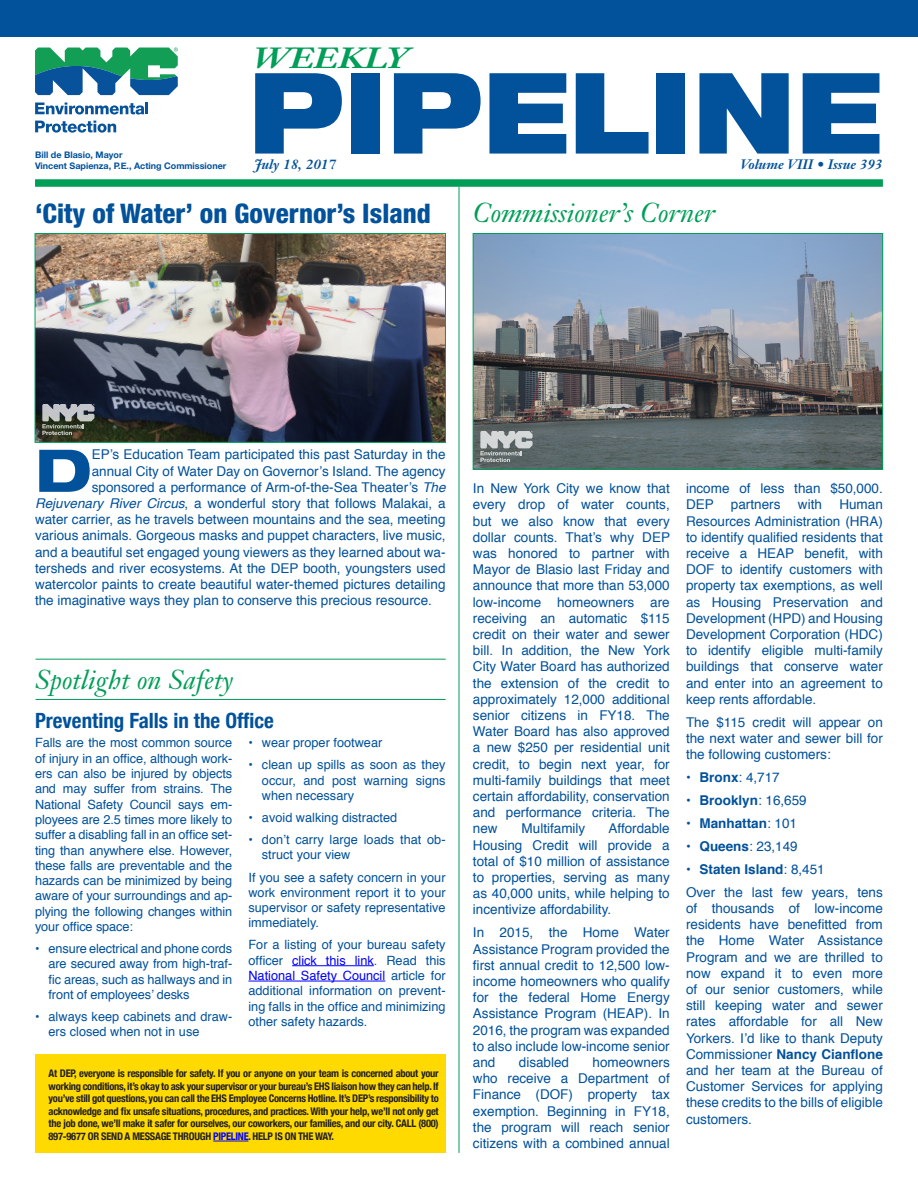
<style>
.page{position:relative;width:918px;height:1188px;background:#fff}
.page>*{position:absolute;margin:0;border:0;box-sizing:border-box;transform-origin:0 0}
.t1{font:900 expanded 112.5px "Helvetica Neue";color:#01519b;scale:.9 1}
.body{font:800 expanded 58.95px "Helvetica Neue";color:#01519b}
.t2{font:italic 700 28.8px "Janson Text";color:#009e57;scale:1.25 1}
.t3{font:italic 27px "Janson Text";color:#009e57}
.body-2{font:800 condensed 27px "Helvetica Neue";color:#01519b}
.body-3{font:700 condensed 21px "Helvetica Neue";color:#01519b}
.body-4{font:13.5px/16.2px "Helvetica";color:#01519b;text-align:justify}
.body-5{font:700 13.5px "Helvetica";color:#01519b}
.t4{font:italic 700 13.5px "Janson Text";color:#01519b}
.body-6{font:12.75px/15.3px "Helvetica";color:#01519b;text-align:justify}
.t5{font:700 condensed 10.5px/12.6px "Helvetica Neue";letter-spacing:-.025em;color:#231f20;text-align:justify}
.t6{font:700 9px "Helvetica Neue";color:#01519b}
.s1{font-style:italic}
.s2{color:#00f}
.s3{font-weight:700}
.s4{font-weight:400}
</style>
<div class="page">
<div style="left:36px;top:1054px;width:410px;height:99px;background:#ffda01"></div>
<svg style="left:35px;top:103px;width:113px;height:12px"></svg>
<svg style="left:35px;top:121px;width:81px;height:12px"></svg>
<svg style="left:35px;top:48px;width:143px;height:47px"></svg>
<div style="left:35px;top:179px;width:848px;height:8px;background:#009e57"></div>
<div style="left:0;top:0;width:918px;height:36px;background:#01519b"></div>
<hr style="left:213px;top:1141px;width:35px;height:1px;background:#00f">
<hr style="left:292px;top:965px;width:82px;height:1px;background:#00f">
<hr style="left:248px;top:981px;width:137px;height:1px;background:#00f">
<hr style="left:36px;top:659px;width:410px;height:1px;background:#009e57">
<hr style="left:36px;top:699px;width:410px;height:1px;background:#009e57">
<hr style="left:459px;top:187px;width:1px;height:966px;background:#009e57">
<img style="left:475px;top:235px;width:406px;height:233px">
<div style="left:473px;top:233px;width:410px;height:237px;border:1px solid #009e57"></div>
<svg style="left:480px;top:431px;width:53px;height:31px;background:#9aa0a0"></svg>
<img style="left:37px;top:235px;width:407px;height:206px">
<div style="left:35px;top:233px;width:411px;height:210px;border:1px solid #009e57"></div>
<svg style="left:42px;top:404px;width:53px;height:31px;background:#797e77"></svg>
<p class="t6" style="left:35px;top:148px;width:89px">Bill de Blasio, Mayor</p>
<p class="t6" style="left:35px;top:158px;width:193px">Vincent Sapienza, P.E., Acting Commissioner</p>
<p class="t2" style="left:253px;top:40px;width:126px">WEEKLY</p>
<p class="t1" style="left:248px;top:40px;width:706px">PIPELINE</p>
<p class="t4" style="left:255px;top:155px;width:83px">July 18, 2017</p>
<p class="t4" style="left:741px;top:155px;width:143px">Volume VIII • Issue 393</p>
<p class="body-2" style="left:36px;top:197px;width:397px">‘City of Water’ on Governor’s Island</p>
<p class="t3" style="left:473px;top:196px;width:244px">Commissioner’s Corner</p>
<p class="body" style="left:35px;top:433px;width:58px">D</p>
<p class="body-4" style="left:92px;top:447px;width:355px">EP’s Education Team participated this past Saturday in the</p>
<p class="body-4" style="left:92px;top:463px;width:355px">annual City of Water Day on Governor’s Island. The agency</p>
<p class="body-4" style="left:92px;top:479px;width:355px">sponsored a performance of Arm-of-the-Sea Theater’s <span class="s1">The</span></p>
<p class="body-4" style="left:35px;top:496px;width:412px"><span class="s1">Rejuvenary River Circus</span>, a wonderful story that follows Malakai, a</p>
<p class="body-4" style="left:35px;top:512px;width:412px">water carrier, as he travels between mountains and the sea, meeting</p>
<p class="body-4" style="left:35px;top:528px;width:412px">various animals. Gorgeous masks and puppet characters, live music,</p>
<p class="body-4" style="left:35px;top:544px;width:412px">and a beautiful set engaged young viewers as they learned about wa-</p>
<p class="body-4" style="left:35px;top:560px;width:412px">tersheds and river ecosystems. At the DEP booth, youngsters used</p>
<p class="body-4" style="left:35px;top:577px;width:412px">watercolor paints to create beautiful water-themed pictures detailing</p>
<p class="body-4" style="left:35px;top:593px;width:398px">the imaginative ways they plan to conserve this precious resource.</p>
<p class="t3" style="left:35px;top:663px;width:200px">Spotlight on Safety</p>
<p class="body-3" style="left:35px;top:703px;width:240px">Preventing Falls in the Office</p>
<p class="body-6" style="left:35px;top:736px;width:199px">Falls are the most common source of injury in an office, although work&shy;ers can also be injured by objects and may suffer from strains. The National Safety Council says em&shy;ployees are 2.5 times more likely to suffer a disabling fall in an office set&shy;ting than anywhere else. However, these falls are preventable and the hazards can be minimized by being aware of your surroundings and ap&shy;plying the following changes within your office space:</p>
<p class="body-6" style="left:49px;top:941px;width:185px;text-indent:-14px">• ensure electrical and phone cords are secured away from high-traf&shy;fic areas, such as hallways and in front of employees’ desks</p>
<p class="body-6" style="left:49px;top:1009px;width:185px;text-indent:-14px">• always keep cabinets and draw&shy;ers closed when not in use</p>
<p class="body-6" style="left:248px;top:736px;width:135px">• wear proper footwear</p>
<p class="body-6" style="left:262px;top:758px;width:185px;text-indent:-14px">• clean up spills as soon as they occur, and post warning signs when necessary</p>
<p class="body-6" style="left:248px;top:810px;width:150px">• avoid walking distracted</p>
<p class="body-6" style="left:262px;top:832px;width:185px;text-indent:-14px">• don’t carry large loads that ob&shy;struct your view</p>
<p class="body-6" style="left:248px;top:870px;width:199px">If you see a safety concern in your work environment report it to your supervisor or safety representative immediately.</p>
<p class="body-6" style="left:248px;top:938px;width:199px">For a listing of your bureau safety officer <span class="s2">click this link</span>. Read this <span class="s2">National Safety Council</span> article for additional information on prevent&shy;ing falls in the office and minimizing other safety hazards.</p>
<p class="t5" style="left:49px;top:1066px;width:392px">At DEP, everyone is responsible for safety. If you or anyone on your team is concerned about your working conditions, it’s okay to ask your supervisor or your bureau’s EHS liaison how they can help. If you’ve still got questions, you can call the EHS Employee Concerns Hotline. It’s DEP’s responsibility to acknowledge and fix unsafe situations, procedures, and practices. With your help, we’ll not only get the job done, we’ll make it safer for ourselves, our coworkers, our families, and our city. CALL (800)<br>897-9677 OR SEND A MESSAGE THROUGH <span class="s2">PIPELINE</span>. HELP IS ON THE WAY.</p>
<p class="body-4" style="left:473px;top:481px;width:199px">In New York City we know that every drop of water counts, but we also know that every dollar counts. That’s why DEP was honored to partner with Mayor de Blasio last Friday and announce that more than 53,000 low-income homeowners are receiving an automatic $115 credit on their water and sewer bill. In addition, the New York City Water Board has authorized the extension of the credit to approximately 12,000 additional senior citizens in FY18. The Water Board has also approved a new $250 per residential unit credit, to begin next year, for multi-family buildings that meet certain affordability, conservation and performance criteria. The new</p>
<p class="body-4" style="left:473px;top:821px;width:198px;text-indent:136px">Affordable Housing Credit will provide a total of $10 million of assistance to properties, serving as many as 40,000 units, while helping to incentivize affordability.</p>
<p class="body-4" style="left:473px;top:925px;width:198px">In 2015, the Home Water Assistance Program provided the first annual credit to 12,500 low&shy;income homeowners who qualify for the federal Home Energy Assistance Program (HEAP). In 2016, the program was expanded to also include low-income senior and</p>
<p class="body-4" style="left:522px;top:821px;width:65px">Multifamily</p>
<p class="body-4" style="left:473px;top:1055px;width:198px;text-indent:120px">homeowners who receive a Department of Finance (DOF) property tax exemption. Beginning in FY18, the program will reach senior citizens with a combined annual</p>
<p class="body-4" style="left:519px;top:1055px;width:52px">disabled</p>
<p class="body-4" style="left:686px;top:481px;width:198px">income of less than $50,000.<br>DEP</p>
<p class="body-4" style="left:731px;top:497px;width:51px">partners</p>
<p class="body-4" style="left:798px;top:497px;width:26px">with</p>
<p class="body-4" style="left:686px;top:497px;width:198px;text-indent:153px">Human Resources Administration (HRA) to identify qualified residents that receive a HEAP benefit, with DOF to identify customers with property tax exemptions, as well as Housing Preservation and Development (HPD) and Housing Development Corporation (HDC) to identify eligible multi-family buildings that conserve water and enter into an agreement to keep rents affordable.</p>
<p class="body-4" style="left:686px;top:714px;width:198px">The $115 credit will appear on the next water and sewer bill for the following customers:</p>
<p class="body-4" style="left:686px;top:770px;width:95px">• <span class="s3">Bronx</span>: 4,717</p>
<p class="body-4" style="left:686px;top:793px;width:122px">• <span class="s3">Brooklyn</span>: 16,659</p>
<p class="body-5" style="left:686px;top:812px;width:113px"><span class="s4">•</span> Manhattan<span class="s4">: 101</span></p>
<p class="body-4" style="left:686px;top:839px;width:113px">• <span class="s3">Queens</span>: 23,149</p>
<p class="body-5" style="left:686px;top:858px;width:140px"><span class="s4">•</span> Staten Island<span class="s4">: 8,451</span></p>
<p class="body-4" style="left:686px;top:884px;width:198px">Over the last few years, tens of thousands of low-income residents have benefitted from the Home Water Assistance Program and we are thrilled to now expand it to even more of our senior customers, while still keeping water and sewer rates affordable for all New Yorkers. I’d like to thank Deputy Commissioner <span class="s3">Nancy Cianflone </span>and her team at the Bureau of Customer Services for applying these credits to the bills of eligible customers.</p>
</div>
